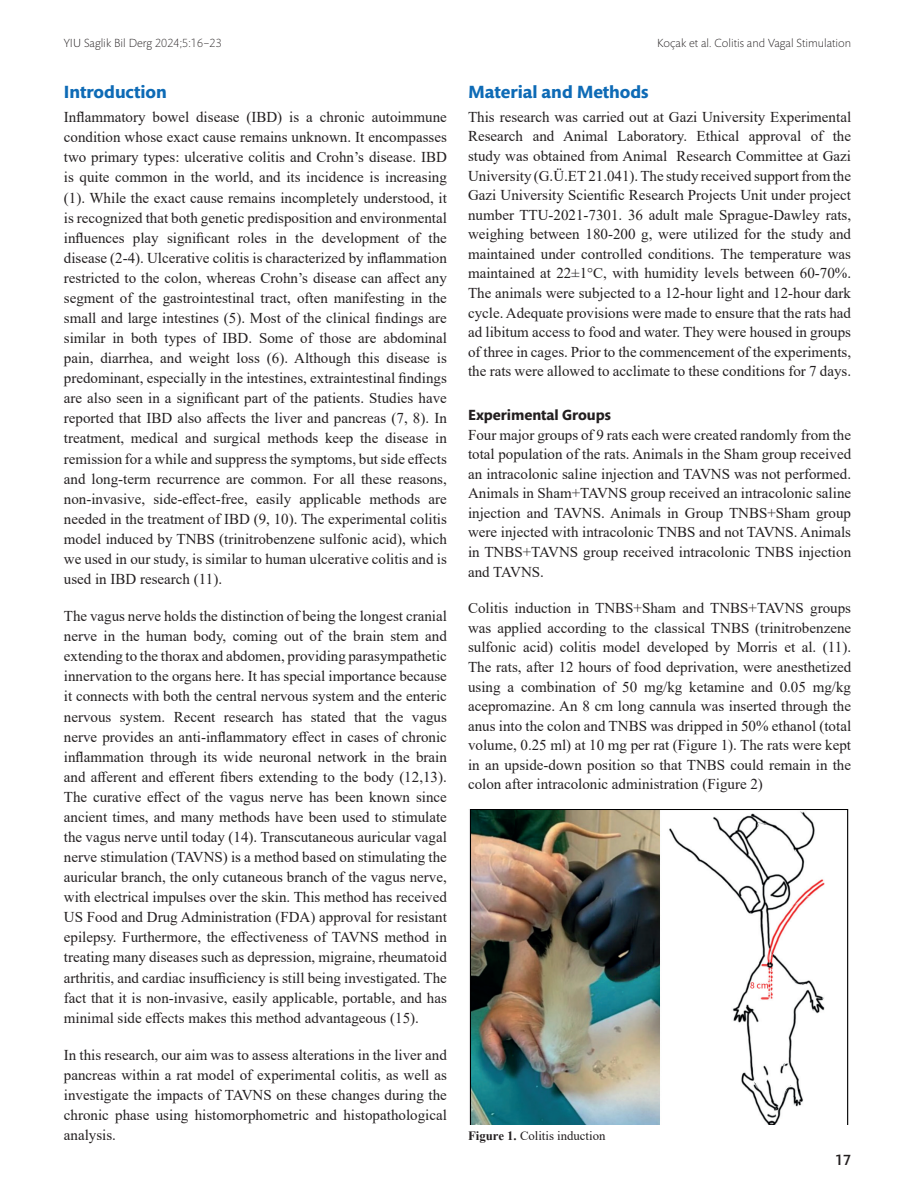
<style>
.page{position:relative;width:915px;height:1191px;background:#fff}
.page>*{position:absolute;margin:0;border:0;box-sizing:border-box;transform-origin:0 0}
.t1{font:700 18px "Mundo Sans Std";color:#0e6bb6}
.t2{font:15px/20.1px "Times New Roman";color:#231f20;text-align:justify}
.t3{font:700 15px "Mundo Sans Std";color:#231f20}
.t4{font:500 15px "Mundo Sans Std";color:#231f20}
.t5{font:12.75px "Times New Roman";color:#231f20}
.t6{font:300 12px "Mundo Sans Std";color:#231f20}
.s1{font-weight:700}
</style>
<div class="page">
<img style="left:469px;top:809px;width:380px;height:315px">
<p class="t6" style="left:64px;top:37px;width:159px">YIU Saglik Bil Derg 2024;5:16−23</p>
<p class="t6" style="left:657px;top:37px;width:195px">Koçak et al. Colitis and Vagal Stimulation</p>
<p class="t1" style="left:64px;top:82px;width:104px">Introduction</p>
<p class="t2" style="left:64px;top:107px;width:384px">Inflammatory bowel disease (IBD) is a chronic autoimmune condition whose exact cause remains unknown. It encompasses two primary types: ulcerative colitis and Crohn’s disease. IBD is quite common in the world, and its incidence is increasing (1). While the exact cause remains incompletely understood, it is recognized that both genetic predisposition and environmental influences play significant roles in the development of the disease (2-4). Ulcerative colitis is characterized by inflammation restricted to the colon, whereas Crohn’s disease can affect any segment of the gastrointestinal tract, often manifesting in the small and large intestines (5). Most of the clinical findings are similar in both types of IBD. Some of those are abdominal pain, diarrhea, and weight loss (6). Although this disease is predominant, especially in the intestines, extraintestinal findings are also seen in a significant part of the patients. Studies have reported that IBD also affects the liver and pancreas (7, 8). In treatment, medical and surgical methods keep the disease in remission for a while and suppress the symptoms, but side effects and long-term recurrence are common. For all these reasons, non-invasive, side-effect-free, easily applicable methods are needed in the treatment of IBD (9, 10). The experimental colitis model induced by TNBS (trinitrobenzene sulfonic acid), which we used in our study, is similar to human ulcerative colitis and is used in IBD research (11).</p>
<p class="t2" style="left:64px;top:605px;width:384px">The vagus nerve holds the distinction of being the longest cranial nerve in the human body, coming out of the brain stem and extending to the thorax and abdomen, providing parasympathetic innervation to the organs here. It has special importance because it connects with both the central nervous system and the enteric nervous system. Recent research has stated that the vagus nerve provides an anti-inflammatory effect in cases of chronic inflammation through its wide neuronal network in the brain and afferent and efferent fibers extending to the body (12,13).<br>The curative effect of the vagus nerve has been known since ancient times, and many methods have been used to stimulate the vagus nerve until today (14). Transcutaneous auricular vagal nerve stimulation (TAVNS) is a method based on stimulating the auricular branch, the only cutaneous branch of the vagus nerve, with electrical impulses over the skin. This method has received US Food and Drug Administration (FDA) approval for resistant epilepsy. Furthermore, the effectiveness of TAVNS method in treating many diseases such as depression, migraine, rheumatoid arthritis, and cardiac insufficiency is still being investigated. The fact that it is non-invasive, easily applicable, portable, and has minimal side effects makes this method advantageous (15).</p>
<p class="t2" style="left:64px;top:1044px;width:384px">In this research, our aim was to assess alterations in the liver and pancreas within a rat model of experimental colitis, as well as investigate the impacts of TAVNS on these changes during the chronic phase using histomorphometric and histopathological analysis.</p>
<p class="t1" style="left:468px;top:82px;width:182px">Material and Methods</p>
<p class="t2" style="left:468px;top:106px;width:384px;line-height:19.6px">This research was carried out at Gazi University Experimental Research and Animal Laboratory. Ethical approval of the study was obtained from Animal Research Committee at Gazi University (G.Ü.ET 21.041). The study received support from the Gazi University Scientific Research Projects Unit under project number TTU-2021-7301. 36 adult male Sprague-Dawley rats, weighing between 180-200 g, were utilized for the study and maintained under controlled conditions. The temperature was maintained at 22±1°C, with humidity levels between 60-70%.<br>The animals were subjected to a 12-hour light and 12-hour dark cycle. Adequate provisions were made to ensure that the rats had ad libitum access to food and water. They were housed in groups of three in cages. Prior to the commencement of the experiments, the rats were allowed to acclimate to these conditions for 7 days.</p>
<p class="t3" style="left:468px;top:406px;width:144px">Experimental Groups</p>
<p class="t2" style="left:468px;top:424px;width:384px;line-height:19.6px">Four major groups of 9 rats each were created randomly from the total population of the rats. Animals in the Sham group received an intracolonic saline injection and TAVNS was not performed.<br>Animals in Sham+TAVNS group received an intracolonic saline injection and TAVNS. Animals in Group TNBS+Sham group were injected with intracolonic TNBS and not TAVNS. Animals in TNBS+TAVNS group received intracolonic TNBS injection and TAVNS.</p>
<p class="t2" style="left:468px;top:598px;width:384px;line-height:19.6px">Colitis induction in TNBS+Sham and TNBS+TAVNS groups was applied according to the classical TNBS (trinitrobenzene sulfonic acid) colitis model developed by Morris et al. (11).<br>The rats, after 12 hours of food deprivation, were anesthetized using a combination of 50 mg/kg ketamine and 0.05 mg/kg acepromazine. An 8 cm long cannula was inserted through the anus into the colon and TNBS was dripped in 50% ethanol (total volume, 0.25 ml) at 10 mg per rat (Figure 1). The rats were kept in an upside-down position so that TNBS could remain in the colon after intracolonic administration (Figure 2)</p>
<p class="t5" style="left:468px;top:1126px;width:139px"><span class="s1">Figure 1.</span> Colitis induction</p>
<p class="t4" style="left:834px;top:1152px;width:18px">17</p>
</div>
